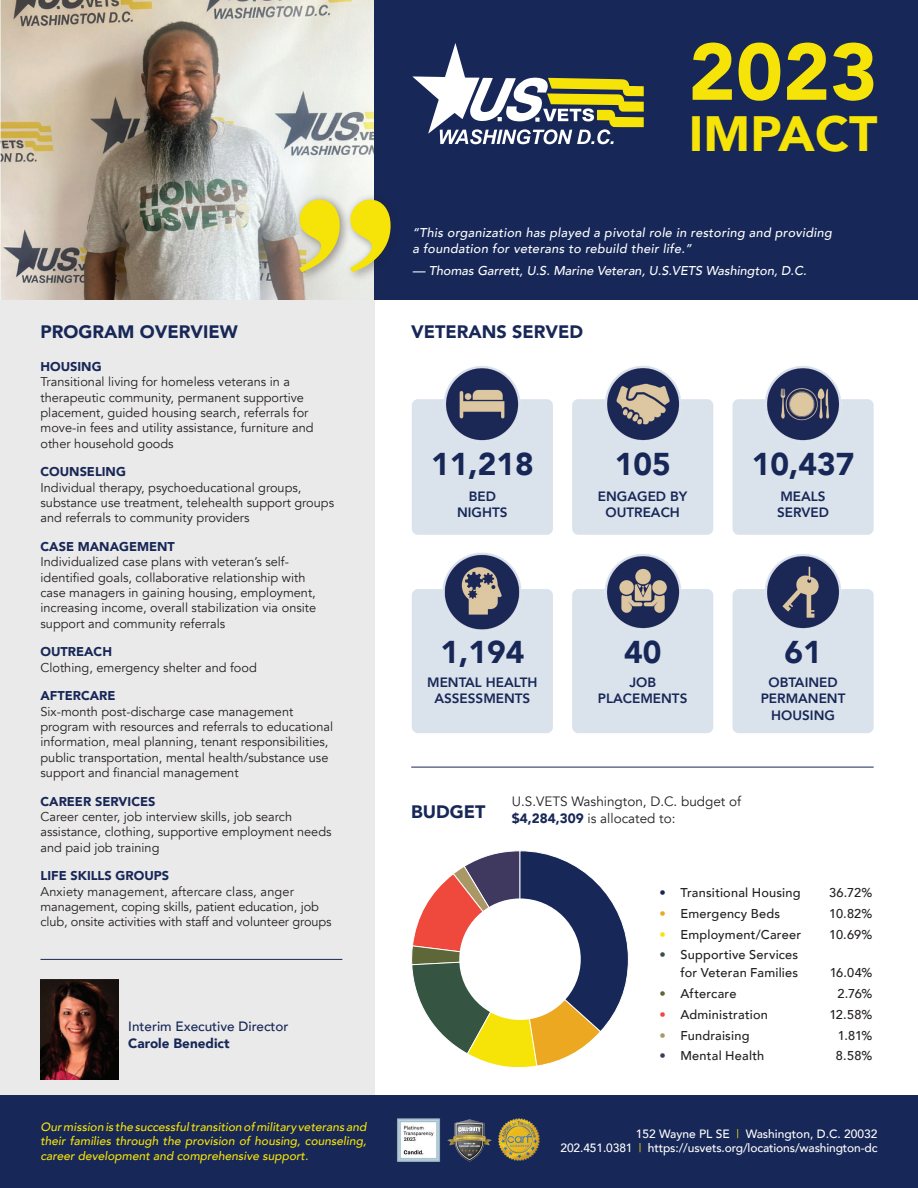
<style>
.page{position:relative;width:918px;height:1188px;background:#fff}
.page>*{position:absolute;margin:0;border:0;box-sizing:border-box;transform-origin:0 0}
.t1{font:900 79.5px "Avenir";color:#f6e308}
.t2{font:900 49.5px "Avenir";letter-spacing:.005em;color:#f6e308}
.t3{font:900 31.5px "Avenir";color:#172757}
.t4{font:900 18px "Avenir";color:#172757}
.t5{font:800 13.5px/16.2px "Avenir";color:#172757;text-align:center}
.t6{font:13.5px/16.2px "Avenir";color:#231f20}
.t7{font:500 13.5px "Avenir";color:#172757}
.t8{font:900 13.5px "Avenir";color:#172757}
.t9{font:12.75px/15.3px "Avenir";color:#231f20}
.t10{font:500 12.75px/18px "Avenir";letter-spacing:.015em;color:#231f20;text-align:right}
.t11{font:italic 500 12.75px/16.5px "Avenir";letter-spacing:.02em;color:#fff}
.t12{font:900 12.75px "Avenir";color:#172757}
.t13{font:italic 500 12.75px "Avenir";color:#fff}
.t14{font:italic 500 12px/14.4px "Avenir";color:#f6e308;text-align:justify}
.t15{font:500 12px/14.4px "Avenir";letter-spacing:-.01em;color:#fff;text-align:right}
.s1{font-weight:900;color:#172757}
.s2{color:#172757}
.s3{color:#eba820}
.s4{color:#f6e308}
.s5{color:#355442}
.s6{color:#5e6738}
.s7{color:#ef483c}
.s8{color:#aa9766}
.s9{color:#3f3960}
.s10{font-weight:400;color:#f6e308}
</style>
<div class="page">
<svg style="left:411px;top:850px;width:218px;height:218px"></svg>
<div style="left:0;top:299px;width:375px;height:889px;background:#ebeaea"></div>
<img style="left:0;top:0;width:375px;height:299px">
<div style="left:375px;top:0;width:543px;height:299px;background:#172757"></div>
<img style="left:40px;top:980px;width:79px;height:99px">
<div style="left:0;top:1095px;width:918px;height:93px;background:#172757"></div>
<hr style="left:40px;top:959px;width:302px;height:1px;background:#172757">
<div style="left:292px;top:193px;width:108px;height:87px;background:#231f20;opacity:.25"></div>
<svg style="left:299px;top:200px;width:92px;height:72px"></svg>
<svg style="left:412px;top:43px;width:232px;height:101px"></svg>
<hr style="left:411px;top:767px;width:463px;height:1px;background:#172757">
<div style="left:459px;top:898px;width:122px;height:122px;background:#fff;border-radius:50%"></div>
<div style="left:412px;top:399px;width:141px;height:136px;background:#dae2eb;border-radius:6px"></div>
<div style="left:572px;top:399px;width:141px;height:136px;background:#dae2eb;border-radius:6px"></div>
<div style="left:733px;top:399px;width:141px;height:136px;background:#dae2eb;border-radius:6px"></div>
<img style="left:439px;top:360px;width:87px;height:87px;border-radius:42px">
<img style="left:599px;top:360px;width:87px;height:87px;border-radius:41px">
<img style="left:759px;top:360px;width:88px;height:87px;border-radius:41px">
<div style="left:412px;top:589px;width:141px;height:144px;background:#dae2eb;border-radius:6px"></div>
<img style="left:439px;top:548px;width:87px;height:88px;border-radius:41px">
<div style="left:572px;top:589px;width:141px;height:144px;background:#dae2eb;border-radius:6px"></div>
<img style="left:599px;top:548px;width:87px;height:88px;border-radius:42px">
<div style="left:733px;top:589px;width:141px;height:144px;background:#dae2eb;border-radius:6px"></div>
<img style="left:759px;top:548px;width:88px;height:88px;border-radius:41px">
<img style="left:397px;top:1118px;width:95px;height:44px">
<img style="left:498px;top:1119px;width:42px;height:41px">
<h3 class="t4" style="left:40px;top:316px;width:199px">PROGRAM OVERVIEW</h3>
<p class="t12" style="left:40px;top:356px;width:63px">HOUSING</p>
<p class="t9" style="left:40px;top:375px;width:275px">Transitional living for homeless veterans in a therapeutic community, permanent supportive placement, guided housing search, referrals for move-in fees and utility assistance, furniture and other household goods</p>
<p class="t12" style="left:40px;top:461px;width:87px">COUNSELING</p>
<p class="t9" style="left:40px;top:480px;width:295px">Individual therapy, psychoeducational groups, substance use treatment, telehealth support groups and referrals to community providers</p>
<p class="t12" style="left:40px;top:536px;width:136px">CASE MANAGEMENT</p>
<p class="t9" style="left:40px;top:555px;width:277px">Individualized case plans with veteran’s self&shy;identified goals, collaborative relationship with case managers in gaining housing, employment, increasing income, overall stabilization via onsite support and community referrals</p>
<p class="t12" style="left:40px;top:641px;width:73px">OUTREACH</p>
<p class="t9" style="left:40px;top:660px;width:218px">Clothing, emergency shelter and food</p>
<p class="t12" style="left:40px;top:685px;width:77px">AFTERCARE</p>
<p class="t9" style="left:40px;top:704px;width:294px">Six-month post-discharge case management program with resources and referrals to educational information, meal planning, tenant responsibilities, public transportation, mental health/substance use support and financial management</p>
<p class="t12" style="left:40px;top:790px;width:116px">CAREER SERVICES</p>
<p class="t9" style="left:40px;top:809px;width:293px">Career center, job interview skills, job search assistance, clothing, supportive employment needs and paid job training</p>
<p class="t12" style="left:40px;top:865px;width:130px">LIFE SKILLS GROUPS</p>
<p class="t9" style="left:40px;top:884px;width:293px">Anxiety management, aftercare class, anger management, coping skills, patient education, job club, onsite activities with staff and volunteer groups</p>
<p class="t7" style="left:128px;top:1015px;width:162px">Interim Executive Director</p>
<p class="t8" style="left:128px;top:1031px;width:103px">Carole Benedict</p>
<p class="t14" style="left:41px;top:1120px;width:327px">Our mission is the successful transition of military veterans and their families through the provision of housing, counseling, career development and comprehensive support.</p>
<h1 class="t1" style="left:689px;top:4px;width:190px">2023</h1>
<h2 class="t2" style="left:689px;top:91px;width:190px">IMPACT</h2>
<p class="t11" style="left:412px;top:224px;width:421px">“This organization has played a pivotal role in restoring and providing a foundation for veterans to rebuild their life.”</p>
<p class="t13" style="left:412px;top:263px;width:396px">— Thomas Garrett, U.S. Marine Veteran, U.S.VETS Washington, D.C.</p>
<h3 class="t4" style="left:411px;top:316px;width:174px">VETERANS SERVED</h3>
<h3 class="t3" style="left:431px;top:437px;width:104px">11,218</h3>
<p class="t5" style="left:457px;top:488px;width:52px">BED<br>NIGHTS</p>
<h3 class="t3" style="left:615px;top:437px;width:57px">105</h3>
<p class="t5" style="left:598px;top:488px;width:91px">ENGAGED BY<br>OUTREACH</p>
<h3 class="t3" style="left:752px;top:437px;width:104px">10,437</h3>
<p class="t5" style="left:777px;top:488px;width:54px;text-align:left">MEALS<br>SERVED</p>
<h3 class="t3" style="left:440px;top:625px;width:85px">1,194</h3>
<p class="t5" style="left:427px;top:674px;width:112px">MENTAL HEALTH<br>ASSESSMENTS</p>
<h3 class="t3" style="left:624px;top:625px;width:39px">40</h3>
<p class="t5" style="left:598px;top:674px;width:91px">JOB<br>PLACEMENTS</p>
<h3 class="t3" style="left:784px;top:625px;width:39px">61</h3>
<p class="t5" style="left:761px;top:674px;width:86px">OBTAINED<br>PERMANENT<br>HOUSING</p>
<h3 class="t4" style="left:411px;top:796px;width:76px">BUDGET</h3>
<p class="t6" style="left:512px;top:794px;width:231px">U.S.VETS Washington, D.C. budget of <span class="s1">$4,284,309</span> is allocated to:</p>
<p class="t10" style="left:659px;top:883px;width:143px"><span class="s2">•</span> Transitional Housing</p>
<p class="t10" style="left:829px;top:883px;width:45px">36.72%</p>
<p class="t10" style="left:659px;top:904px;width:122px"><span class="s3">•</span> Emergency Beds</p>
<p class="t10" style="left:829px;top:904px;width:45px">10.82%</p>
<p class="t10" style="left:659px;top:925px;width:143px"><span class="s4">•</span> Employment/Career</p>
<p class="t10" style="left:829px;top:925px;width:45px">10.69%</p>
<p class="t10" style="left:659px;top:945px;width:140px"><span class="s5">•</span> Supportive Services for Veteran Families</p>
<p class="t10" style="left:830px;top:963px;width:44px">16.04%</p>
<p class="t10" style="left:659px;top:984px;width:79px"><span class="s6">•</span> Aftercare</p>
<p class="t10" style="left:837px;top:984px;width:36px">2.76%</p>
<p class="t10" style="left:659px;top:1005px;width:110px"><span class="s7">•</span> Administration</p>
<p class="t10" style="left:829px;top:1005px;width:45px">12.58%</p>
<p class="t10" style="left:659px;top:1025px;width:92px"><span class="s8">•</span> Fundraising</p>
<p class="t10" style="left:838px;top:1025px;width:36px">1.81%</p>
<p class="t10" style="left:659px;top:1046px;width:106px"><span class="s9">•</span> Mental Health</p>
<p class="t10" style="left:836px;top:1046px;width:38px">8.58%</p>
<p class="t15" style="left:561px;top:1126px;width:318px">152 Wayne PL SE <span class="s10">|</span> Washington, D.C. 20032<br>202.451.0381 <span class="s10">|</span> https://usvets.org/locations/washington-dc</p>
</div>
